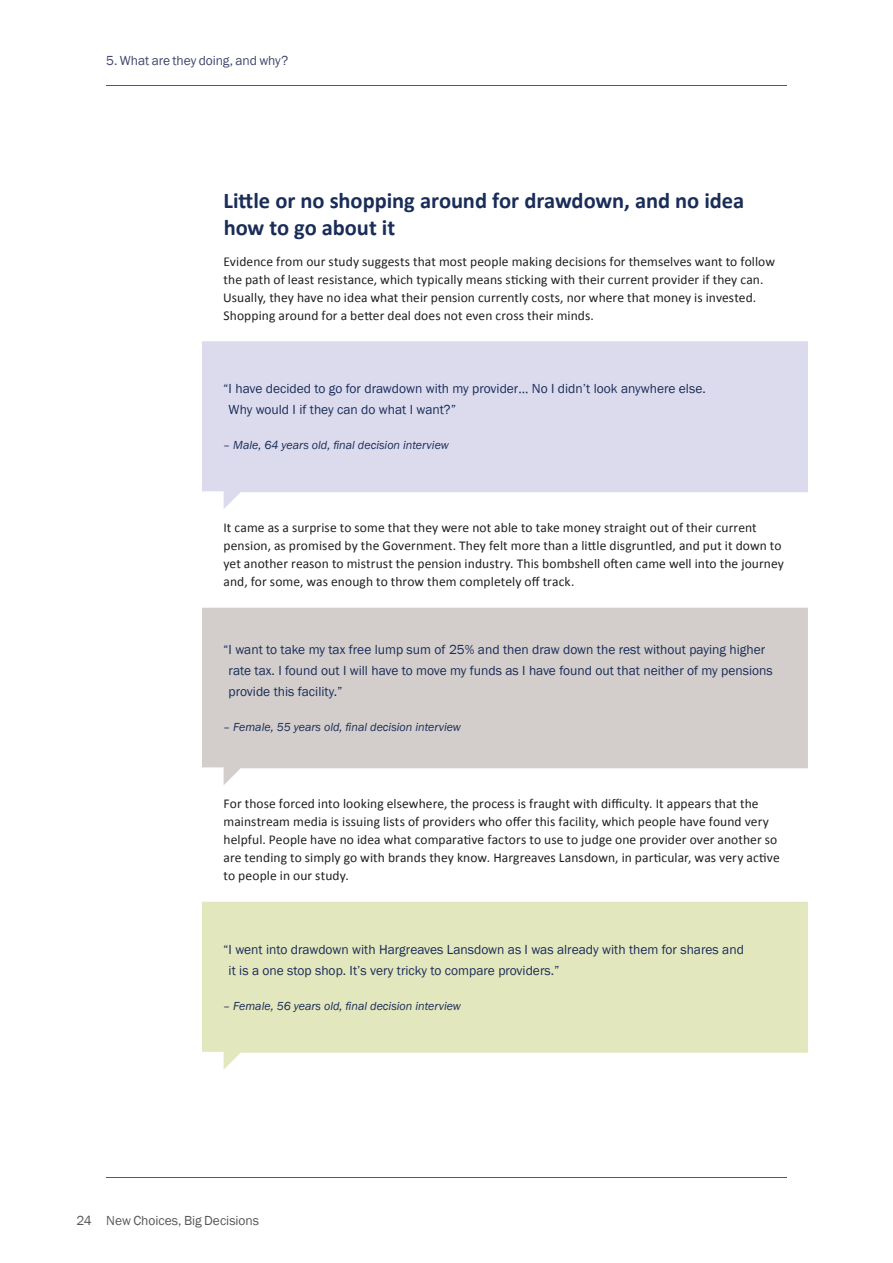
<style>
.page{position:relative;width:893px;height:1263px;background:#fff}
.page>*{position:absolute;margin:0;border:0;box-sizing:border-box;transform-origin:0 0}
.t1{font:700 22.5px/27px "Calibri";letter-spacing:-.005em;color:#1a2d58}
.t2{font:13.5px/18px "Calibri";letter-spacing:.005em;color:#231f20}
.t3{font:13.5px/21px "Franklin Gothic";color:#1a2d58}
.t4{font:13.5px "Franklin Gothic";letter-spacing:-.005em;color:#40486d}
.t5{font:13.5px "Franklin Gothic";letter-spacing:-.005em;color:#58595b}
.t6{font:italic 12px "Franklin Gothic";color:#1a2d58}
</style>
<div class="page">
<hr style="left:106px;top:1177px;width:681px;height:1px;background:#58595b">
<hr style="left:106px;top:85px;width:681px;height:1px;background:#58595b">
<svg style="left:202px;top:341px;width:606px;height:168px;fill:#dcdbee"></svg>
<svg style="left:202px;top:608px;width:606px;height:177px;fill:#d3cecc"></svg>
<svg style="left:202px;top:902px;width:606px;height:168px;fill:#e3e7be"></svg>
<p class="t4" style="left:106px;top:55px;width:183px">5. What are they doing, and why?</p>
<h1 class="t1" style="left:224px;top:187px;width:522px">Little or no shopping around for drawdown, and no idea how to go about it</h1>
<p class="t2" style="left:223px;top:253px;width:553px">Evidence from our study suggests that most people making decisions for themselves want to follow the path of least resistance, which typically means sticking with their current provider if they can.<br>Usually, they have no idea what their pension currently costs, nor where that money is invested.<br>Shopping around for a better deal does not even cross their minds.</p>
<p class="t3" style="left:229px;top:379px;width:479px;text-indent:-5px">“ I have decided to go for drawdown with my provider… No I didn’t look anywhere else.<br>Why would I if they can do what I want?”</p>
<p class="t6" style="left:223px;top:437px;width:227px">– Male, 64 years old, final decision interview</p>
<p class="t2" style="left:223px;top:520px;width:562px">It came as a surprise to some that they were not able to take money straight out of their current pension, as promised by the Government. They felt more than a little disgruntled, and put it down to yet another reason to mistrust the pension industry. This bombshell often came well into the journey and, for some, was enough to throw them completely off track.</p>
<p class="t3" style="left:229px;top:639px;width:546px;text-indent:-5px">“ I want to take my tax free lump sum of 25% and then draw down the rest without paying higher rate tax. I found out I will have to move my funds as I have found out that neither of my pensions provide this facility.”</p>
<p class="t6" style="left:223px;top:719px;width:239px">– Female, 55 years old, final decision interview</p>
<p class="t2" style="left:223px;top:795px;width:558px">For those forced into looking elsewhere, the process is fraught with difficulty. It appears that the mainstream media is issuing lists of providers who offer this facility, which people have found very helpful. People have no idea what comparative factors to use to judge one provider over another so are tending to simply go with brands they know. Hargreaves Lansdown, in particular, was very active to people in our study.</p>
<p class="t3" style="left:229px;top:939px;width:517px;text-indent:-5px">“ I went into drawdown with Hargreaves Lansdown as I was already with them for shares and it is a one stop shop. It’s very tricky to compare providers.”</p>
<p class="t6" style="left:223px;top:998px;width:239px">– Female, 56 years old, final decision interview</p>
<p class="t5" style="left:77px;top:1214px;width:184px">24 New Choices, Big Decisions</p>
</div>
